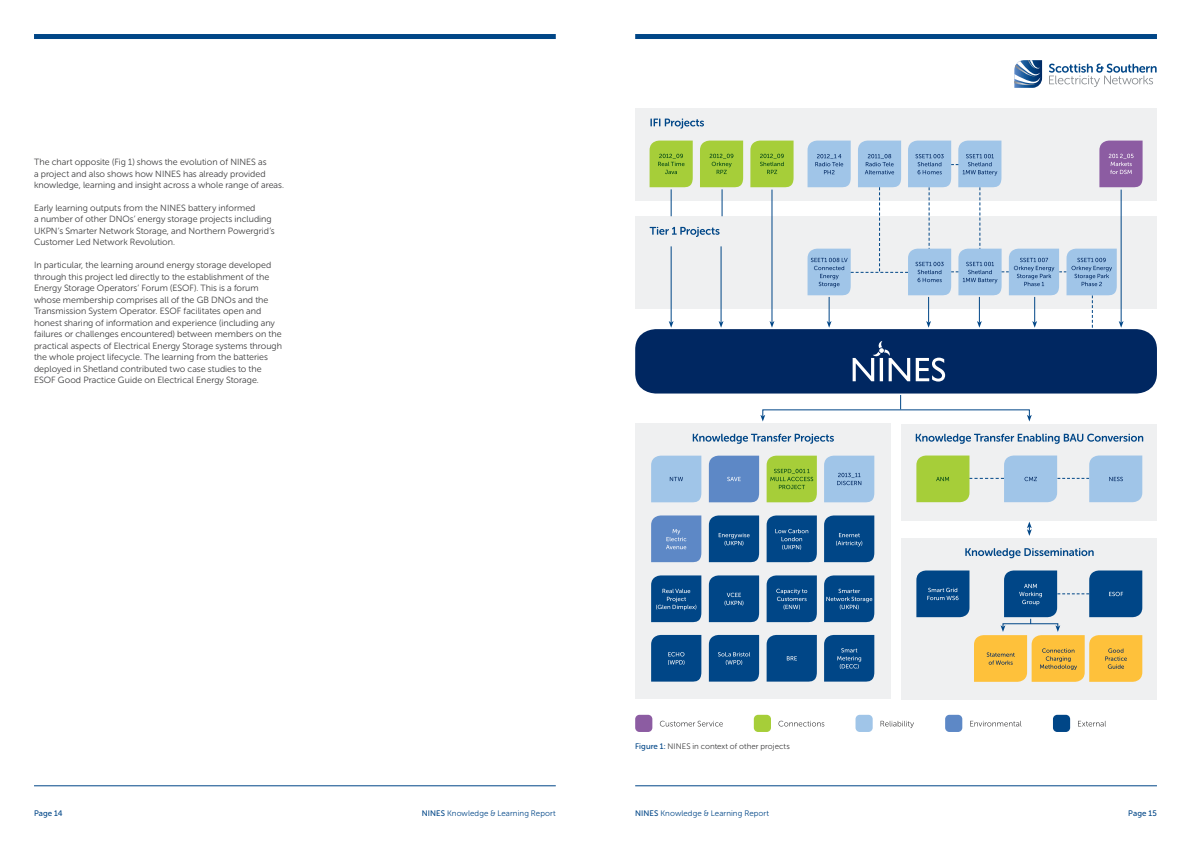
<style>
.page{position:relative;width:1191px;height:842px;background:#fff}
.page>*{position:absolute;margin:0;border:0;box-sizing:border-box;transform-origin:0 0}
.t1{font:9px/11.5px "Museo Sans Rounded 300";letter-spacing:.005em;color:#3e3e3f}
.t2{font:8px "Museo Sans Rounded 300";letter-spacing:.015em;color:#004687}
.t3{font:8px "Museo Sans Rounded 300";letter-spacing:.01em;color:#3e3e3f}
.t4{font:8px "Museo Sans Rounded 500";letter-spacing:.015em;color:#004687}
.s1{font-family:"Museo Sans Rounded 500";color:#004687}
.s2{font-family:"Museo Sans Rounded 500"}
</style>
<div class="page">
<div style="left:901px;top:538px;width:256px;height:161px;background:#eff0f1"></div>
<div style="left:635px;top:108px;width:522px;height:93px;background:#eff0f1"></div>
<div style="left:635px;top:424px;width:255px;height:275px;background:#eff0f1"></div>
<div style="left:901px;top:424px;width:256px;height:96px;background:#eff0f1"></div>
<svg style="left:1027px;top:522px;width:4px;height:14px"></svg>
<svg style="left:1027px;top:415px;width:4px;height:6px"></svg>
<svg style="left:760px;top:415px;width:5px;height:6px"></svg>
<svg style="left:916px;top:455px;width:226px;height:47px"></svg>
<svg style="left:915px;top:434px;width:228px;height:10px"></svg>
<svg style="left:965px;top:548px;width:128px;height:10px"></svg>
<svg style="left:692px;top:434px;width:142px;height:10px"></svg>
<svg style="left:766px;top:456px;width:51px;height:46px;background:#9dc63b"></svg>
<svg style="left:651px;top:515px;width:50px;height:47px;background:#658dc8"></svg>
<div style="left:709px;top:456px;width:50px;height:46px;background:#5d88c6"></div>
<svg style="left:824px;top:456px;width:50px;height:46px;background:#9cc0e4"></svg>
<svg style="left:651px;top:575px;width:50px;height:47px;background:#12538f"></svg>
<svg style="left:651px;top:635px;width:50px;height:47px;background:#0a4d8b"></svg>
<svg style="left:709px;top:575px;width:50px;height:47px;background:#0a4d8b"></svg>
<svg style="left:709px;top:515px;width:50px;height:47px;background:#0d4f8c"></svg>
<svg style="left:709px;top:635px;width:50px;height:47px;background:#0c4e8c"></svg>
<svg style="left:766px;top:575px;width:51px;height:47px;background:#13548f"></svg>
<svg style="left:766px;top:515px;width:51px;height:47px;background:#13538f"></svg>
<svg style="left:766px;top:635px;width:51px;height:47px;background:#0a4d8b"></svg>
<svg style="left:824px;top:575px;width:50px;height:47px;background:#12538f"></svg>
<svg style="left:824px;top:515px;width:50px;height:47px;background:#0c4f8c"></svg>
<svg style="left:824px;top:635px;width:50px;height:47px;background:#0e508d"></svg>
<svg style="left:650px;top:119px;width:54px;height:10px"></svg>
<div style="left:651px;top:456px;width:50px;height:46px;background:#a0c5e8"></div>
<svg style="left:660px;top:721px;width:63px;height:5px"></svg>
<svg style="left:778px;top:721px;width:46px;height:5px"></svg>
<svg style="left:880px;top:721px;width:34px;height:7px"></svg>
<svg style="left:916px;top:570px;width:226px;height:112px"></svg>
<svg style="left:970px;top:721px;width:51px;height:5px"></svg>
<svg style="left:1078px;top:721px;width:28px;height:5px"></svg>
<div style="left:635px;top:715px;width:17px;height:17px;background:#8c5ca2;border-radius:4px"></div>
<div style="left:754px;top:715px;width:17px;height:17px;background:#a6ce39;border-radius:4px"></div>
<div style="left:855px;top:715px;width:17px;height:17px;background:#a0c5e8;border-radius:4px"></div>
<div style="left:945px;top:715px;width:17px;height:17px;background:#5d88c6;border-radius:4px"></div>
<div style="left:1053px;top:715px;width:17px;height:17px;background:#004687;border-radius:4px"></div>
<svg style="left:635px;top:141px;width:522px;height:268px"></svg>
<div style="left:34px;top:34px;width:522px;height:5px;background:#004687"></div>
<div style="left:635px;top:34px;width:522px;height:5px;background:#004687"></div>
<svg style="left:1014px;top:60px;width:28px;height:28px"></svg>
<svg style="left:1049px;top:64px;width:107px;height:23px"></svg>
<hr style="left:34px;top:785px;width:522px;height:1px;background:#004687">
<hr style="left:635px;top:785px;width:522px;height:1px;background:#004687">
<p class="t1" style="left:34px;top:156px;width:252px">The chart opposite (Fig 1) shows the evolution of NINES as<br>a project and also shows how NINES has already provided knowledge, learning and insight across a whole range of areas.</p>
<p class="t1" style="left:34px;top:202px;width:242px">Early learning outputs from the NINES battery informed<br>a number of other DNOs’ energy storage projects including UKPN’s Smarter Network Storage, and Northern Powergrid’s Customer Led Network Revolution.</p>
<p class="t1" style="left:34px;top:259px;width:249px">In particular, the learning around energy storage developed through this project led directly to the establishment of the Energy Storage Operators’ Forum (ESOF). This is a forum whose membership comprises all of the GB DNOs and the Transmission System Operator. ESOF facilitates open and honest sharing of information and experience (including any failures or challenges encountered) between members on the practical aspects of Electrical Energy Storage systems through the whole project lifecycle. The learning from the batteries deployed in Shetland contributed two case studies to the ESOF Good Practice Guide on Electrical Energy Storage.</p>
<p class="t3" style="left:635px;top:742px;width:156px"><span class="s1">Figure 1:</span> NINES in context of other projects</p>
<p class="t4" style="left:34px;top:809px;width:30px">Page 14</p>
<p class="t2" style="left:422px;top:809px;width:135px"><span class="s2">NINES</span> Knowledge &amp; Learning Report</p>
<p class="t2" style="left:635px;top:809px;width:135px"><span class="s2">NINES</span> Knowledge &amp; Learning Report</p>
<p class="t4" style="left:1128px;top:809px;width:30px">Page 15</p>
</div>
